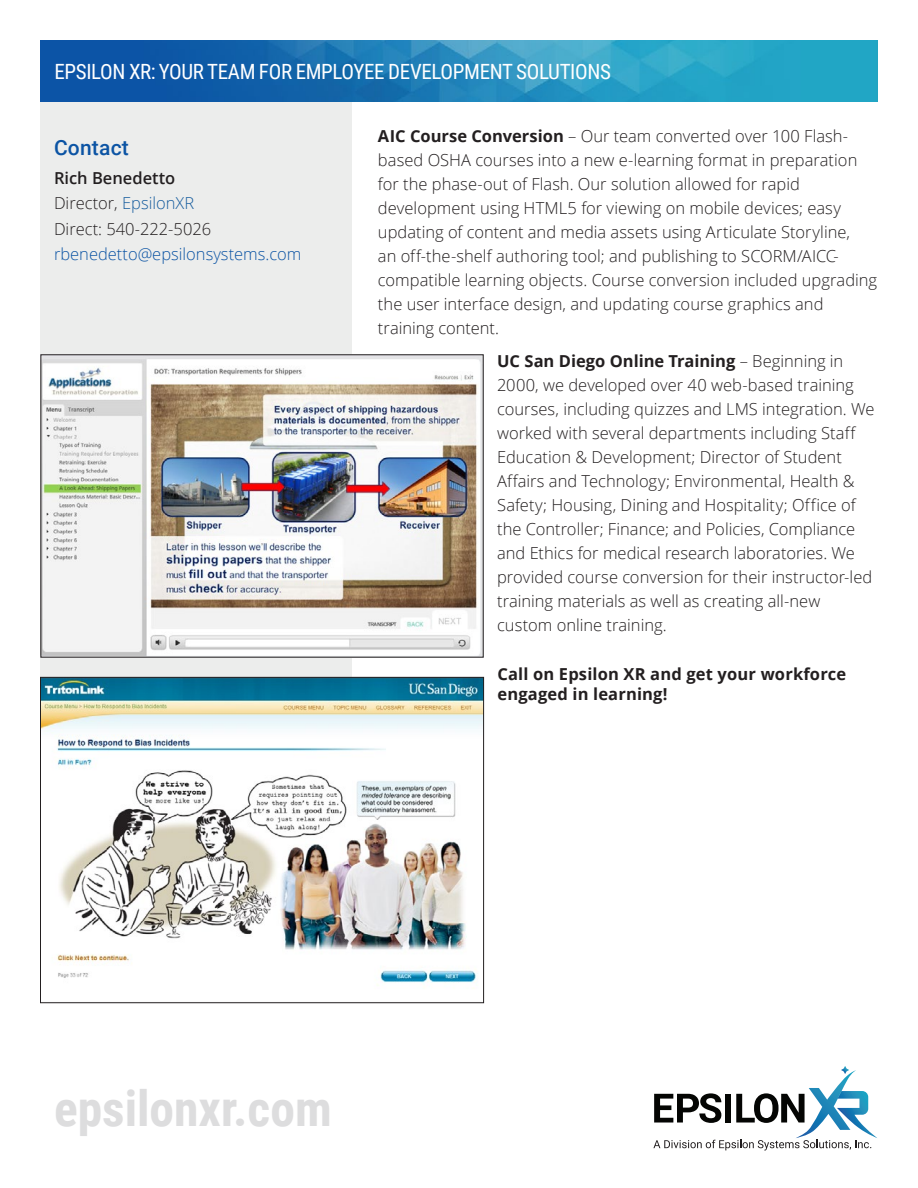
<style>
.page{position:relative;width:918px;height:1188px;background:#fff}
.page>*{position:absolute;margin:0;border:0;box-sizing:border-box;transform-origin:0 0}
.t1{font:700 49.5px "Roboto Condensed";color:#ddddde}
.t2{font:21px "Roboto Condensed";letter-spacing:-.015em;color:#fff}
.t3{font:500 21px "Roboto";letter-spacing:.01em;color:#0c54a4}
.t4{font:300 16.5px/24px "Open Sans";color:#231f20}
.t5{font:700 16.5px/19.8px "Open Sans";letter-spacing:.01em;color:#231f20}
.t6{font:300 16.5px "Open Sans";color:#0c54a4}
.s1{font-weight:600}
.s2{color:#175d9e}
.s3{font-weight:700}
</style>
<div class="page">
<div style="left:40px;top:102px;width:312px;height:874px;background:#ecedec"></div>
<svg style="left:653px;top:1066px;width:224px;height:85px"></svg>
<img style="left:42px;top:356px;width:440px;height:300px">
<div style="left:40px;top:354px;width:444px;height:304px;border:1px solid #231f20"></div>
<img style="left:42px;top:679px;width:440px;height:307px">
<div style="left:40px;top:677px;width:444px;height:326px;border:1px solid #231f20"></div>
<img style="left:40px;top:40px;width:838px;height:62px">
<p class="t2" style="left:54px;top:57px;width:558px">EPSILON XR: YOUR TEAM FOR EMPLOYEE DEVELOPMENT SOLUTIONS</p>
<p class="t3" style="left:54px;top:132px;width:76px">Contact</p>
<p class="t4" style="left:54px;top:165px;width:159px;line-height:25.3px"><span class="s1">Rich Benedetto<br></span>Director, <span class="s2">EpsilonXR<br></span>Direct: 540-222-5026</p>
<p class="t6" style="left:54px;top:243px;width:249px">rbenedetto@epsilonsystems.com</p>
<p class="t4" style="left:378px;top:124px;width:501px"><span class="s3">AIC Course Conversion</span> – Our team converted over 100 Flash&shy;based OSHA courses into a new e-learning format in preparation for the phase-out of Flash. Our solution allowed for rapid development using HTML5 for viewing on mobile devices; easy updating of content and media assets using Articulate Storyline,<br>an off-the-shelf authoring tool; and publishing to SCORM/AICC&shy;compatible learning objects. Course conversion included upgrading the user interface design, and updating course graphics and training content.</p>
<p class="t4" style="left:497px;top:349px;width:379px"><span class="s3">UC San Diego Online Training</span> – Beginning in 2000, we developed over 40 web-based training courses, including quizzes and LMS integration. We worked with several departments including Staff Education &amp; Development; Director of Student Affairs and Technology; Environmental, Health &amp; Safety; Housing, Dining and Hospitality; Office of the Controller; Finance; and Policies, Compliance and Ethics for medical research laboratories. We provided course conversion for their instructor-led training materials as well as creating all-new custom online training.</p>
<p class="t5" style="left:497px;top:663px;width:350px">Call on Epsilon XR and get your workforce engaged in learning!</p>
<h1 class="t1" style="left:54px;top:1074px;width:279px">epsilonxr.com</h1>
</div>
